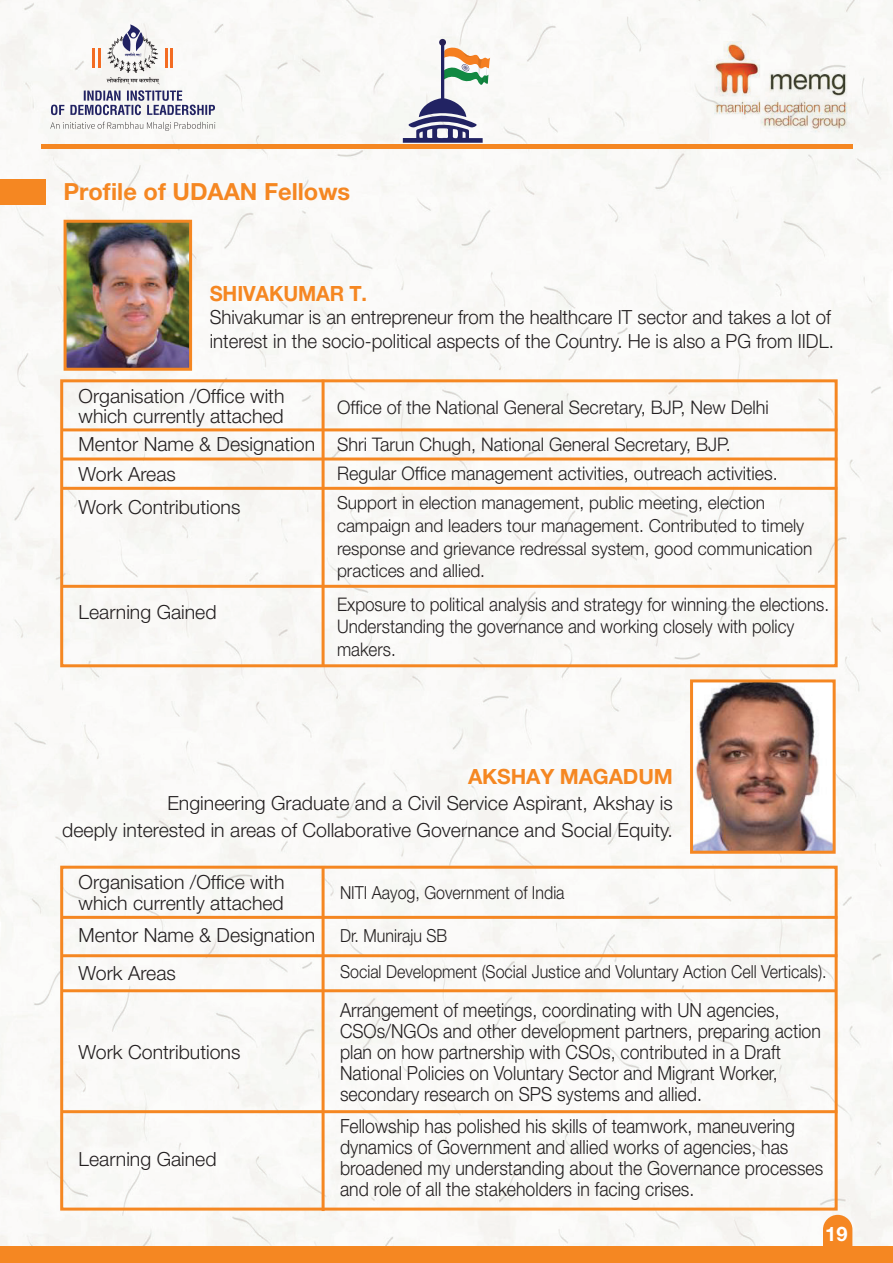
<style>
.page{position:relative;width:893px;height:1263px;background:#fff}
.page>*{position:absolute;margin:0;border:0;box-sizing:border-box;transform-origin:0 0}
.t1{font:700 23.7px "Helvetica Neue LT Pro";color:#f58722}
.t2{font:700 21px "Helvetica Neue LT Pro";letter-spacing:-.01em;color:#f58722}
.t3{font:700 21px "Helvetica Neue LT Pro";letter-spacing:-.01em;color:#f58722;scale:.95 1}
.t4{font:700 20.1px "Helvetica Neue LT Pro";color:#fff}
.t5{font:300 19.5px/21px "Helvetica Neue LT Pro";color:#231f20;scale:.91 1}
.t6{font:300 19.5px/20.7px "Helvetica Neue LT Pro";color:#231f20}
.t7{font:300 19.5px/23.4px "Helvetica Neue LT Pro";color:#231f20;scale:.95 1}
.t8{font:300 18.75px/37.2px "Helvetica Neue LT Pro";color:#231f20;scale:.96 1}
.t9{font:300 18.75px/22.8px "Helvetica Neue LT Pro";color:#231f20;scale:.91 1}
.t10{font:300 18px/22.8px "Helvetica Neue LT Pro";color:#231f20;scale:.96 1}
.t11{font:300 18px "Helvetica Neue LT Pro";color:#231f20;scale:.89 1}
.s1{font-size:19.5px}
</style>
<div class="page">
<img style="left:0;top:0;width:893px;height:1246px">
<svg style="left:50px;top:122px;width:165px;height:9px"></svg>
<svg style="left:106px;top:24px;width:54px;height:60px"></svg>
<hr style="left:93px;top:48px;width:2px;height:20px;background:#f36c23">
<hr style="left:98px;top:48px;width:2px;height:20px;background:#f36c23">
<hr style="left:165px;top:48px;width:3px;height:20px;background:#f36c23">
<hr style="left:171px;top:48px;width:2px;height:20px;background:#f36c23">
<svg style="left:51px;top:90px;width:164px;height:25px"></svg>
<svg style="left:403px;top:42px;width:87px;height:101px"></svg>
<div style="left:439px;top:39px;width:7px;height:7px;background:#262056;border-radius:50%"></div>
<img style="left:696px;top:41px;width:157px;height:97px">
<div style="left:0;top:1246px;width:893px;height:17px;background:#f58722"></div>
<div style="left:41px;top:144px;width:811px;height:5px;background:#f58722"></div>
<svg style="left:823px;top:1215px;width:29px;height:31px"></svg>
<div style="left:0;top:179px;width:45px;height:26px;background:#f58722"></div>
<div style="left:60px;top:379px;width:778px;height:288px;border:3px solid #f58722"></div>
<hr style="left:63px;top:428px;width:774px;height:3px;background:#f58722">
<hr style="left:63px;top:457px;width:774px;height:3px;background:#f58722">
<hr style="left:63px;top:487px;width:774px;height:3px;background:#f58722">
<hr style="left:62px;top:585px;width:774px;height:3px;background:#f58722">
<hr style="left:322px;top:380px;width:3px;height:286px;background:#f58722">
<img style="left:694px;top:683px;width:138px;height:167px">
<div style="left:690px;top:679px;width:146px;height:175px;border:3px solid #f58722"></div>
<div style="left:60px;top:866px;width:778px;height:344px;border:3px solid #f58722"></div>
<hr style="left:63px;top:916px;width:774px;height:3px;background:#f58722">
<hr style="left:63px;top:954px;width:774px;height:3px;background:#f58722">
<hr style="left:62px;top:989px;width:774px;height:3px;background:#f58722">
<hr style="left:63px;top:1110px;width:774px;height:3px;background:#f58722">
<hr style="left:322px;top:866px;width:3px;height:345px;background:#f58722">
<img style="left:68px;top:224px;width:120px;height:143px">
<div style="left:64px;top:220px;width:128px;height:151px;border:3px solid #f58722"></div>
<p class="t1" style="left:63px;top:176px;width:288px">Profile of UDAAN Fellows</p>
<p class="t3" style="left:210px;top:281px;width:167px">SHIVAKUMAR T.</p>
<p class="t7" style="left:210px;top:305px;width:658px">Shivakumar is an entrepreneur from the healthcare IT sector and takes a lot of interest in the socio-political aspects of the Country. He is also a PG from IIDL.</p>
<p class="t6" style="left:79px;top:385px;width:207px">Organisation /Office with which currently attached</p>
<p class="t8" style="left:79px;top:388px;width:720px;text-indent:258px">Office of the National General Secretary, BJP, New Delhi<br><span class="s1">Mentor Name &amp; Designation</span> Shri Tarun Chugh, National General Secretary, BJP.</p>
<p class="t6" style="left:79px;top:463px;width:99px">Work Areas</p>
<p class="t8" style="left:337px;top:455px;width:461px">Regular Office management activities, outreach activities.</p>
<p class="t10" style="left:337px;top:491px;width:497px">Support in election management, public meeting, election campaign and leaders tour management. Contributed to timely response and grievance redressal system, good communication practices and allied.</p>
<p class="t9" style="left:337px;top:592px;width:542px">Exposure to political analysis and strategy for winning the elections.<br>Understanding the governance and working closely with policy makers.</p>
<p class="t6" style="left:79px;top:496px;width:163px">Work Contributions</p>
<p class="t6" style="left:79px;top:601px;width:139px">Learning Gained</p>
<p class="t2" style="left:468px;top:763px;width:206px">AKSHAY MAGADUM</p>
<p class="t6" style="left:62px;top:790px;width:612px;line-height:26.7px;text-align:right">Engineering Graduate and a Civil Service Aspirant, Akshay is<br>deeply interested in areas of Collaborative Governance and Social Equity.</p>
<p class="t6" style="left:79px;top:871px;width:207px">Organisation /Office with which currently attached</p>
<p class="t11" style="left:340px;top:881px;width:254px">NITI Aayog, Government of India</p>
<p class="t6" style="left:79px;top:924px;width:238px">Mentor Name &amp; Designation</p>
<p class="t11" style="left:340px;top:924px;width:122px">Dr. Muniraju SB</p>
<p class="t6" style="left:79px;top:963px;width:99px">Work Areas</p>
<p class="t11" style="left:340px;top:961px;width:548px">Social Development (Social Justice and Voluntary Action Cell Verticals).</p>
<p class="t5" style="left:340px;top:999px;width:530px">Arrangement of meetings, coordinating with UN agencies, CSOs/NGOs and other development partners, preparing action plan on how partnership with CSOs, contributed in a Draft National Policies on Voluntary Sector and Migrant Worker, secondary research on SPS systems and allied.</p>
<p class="t5" style="left:340px;top:1115px;width:532px">Fellowship has polished his skills of teamwork, maneuvering dynamics of Government and allied works of agencies, has broadened my understanding about the Governance processes and role of all the stakeholders in facing crises.</p>
<p class="t6" style="left:79px;top:1041px;width:163px">Work Contributions</p>
<p class="t6" style="left:79px;top:1148px;width:139px">Learning Gained</p>
<p class="t4" style="left:825px;top:1221px;width:24px">19</p>
</div>
